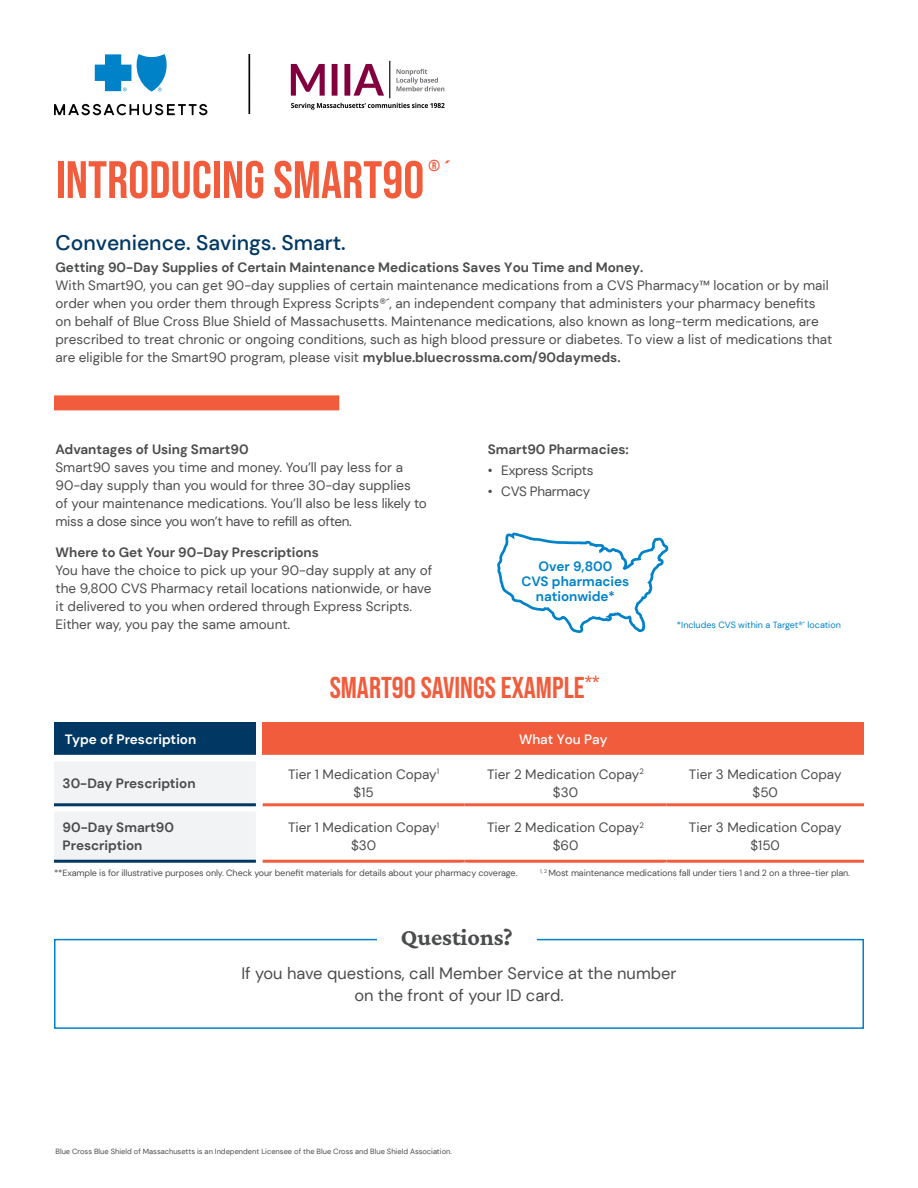
<style>
.page{position:relative;width:918px;height:1188px;background:#fff}
.page>*{position:absolute;margin:0;border:0;box-sizing:border-box;transform-origin:0 0}
.t1{font:52.5px "Bebas Neue";color:#f15c3c}
.Section_Header{font:30px "Bebas Neue";color:#f15c3c}
.t2{font:26.25px "Bebas Neue";color:#f15c3c}
.CTA_header{font:200 24px "Crimson Pro";color:#4b4c4d}
.Deck{font:500 21px "DM Sans";color:#003864}
.CTA_copy{font:16.5px/22.5px "DM Sans";color:#4b4c4d;text-align:center}
.t3{font:15.75px "Bebas Neue";color:#f15c3c}
.Deck-2{font:13.5px/18px "DM Sans";color:#4b4c4d}
.body_Copy{font:13.5px/18px "DM Sans";color:#4b4c4d;text-align:center}
.B_heads{font:700 13.5px/18px "DM Sans";color:#4b4c4d}
.B_heads-2{font:700 13.5px/15px "DM Sans";color:#0082c8;text-align:center}
.Deck-3{font:13.5px "DM Sans";letter-spacing:-.02em;color:#4b4c4d}
.B_Heads_White{font:700 13.5px "DM Sans";color:#fff}
.Chart_Head{font:500 13.5px "DM Sans";color:#fff}
.ACA-Legal-stock{font:9px "DM Sans";letter-spacing:-.01em;color:#4b4c4d}
.ACA-Legal-stock-2{font:9px "DM Sans";color:#0082c8}
.t4{font:7.5px "DM Sans";color:#4b4c4d}
.s1{font-weight:700}
</style>
<div class="page">
<svg style="left:95px;top:54px;width:72px;height:38px"></svg>
<svg style="left:54px;top:104px;width:153px;height:11px"></svg>
<svg style="left:54px;top:938px;width:810px;height:91px"></svg>
<div style="left:377px;top:918px;width:160px;height:44px;background:#fff"></div>
<svg style="left:497px;top:532px;width:172px;height:101px"></svg>
<div style="left:54px;top:395px;width:285px;height:15px;background:#f15c3c"></div>
<div style="left:54px;top:723px;width:202px;height:32px;background:#003864"></div>
<div style="left:263px;top:723px;width:601px;height:32px;background:#f15c3c"></div>
<svg style="left:263px;top:806px;width:601px;height:54px"></svg>
<svg style="left:54px;top:762px;width:209px;height:101px"></svg>
<hr style="left:54px;top:860px;width:202px;height:3px;background:#003864">
<hr style="left:54px;top:803px;width:202px;height:3px;background:#003864">
<hr style="left:263px;top:860px;width:202px;height:3px;background:#f15c3c">
<hr style="left:465px;top:860px;width:201px;height:3px;background:#f15c3c">
<hr style="left:666px;top:860px;width:198px;height:3px;background:#f15c3c">
<hr style="left:263px;top:803px;width:202px;height:3px;background:#f15c3c">
<hr style="left:465px;top:803px;width:201px;height:3px;background:#f15c3c">
<hr style="left:666px;top:803px;width:198px;height:3px;background:#f15c3c">
<svg style="left:473px;top:815px;width:6px;height:6px"></svg>
<svg style="left:685px;top:815px;width:6px;height:6px"></svg>
<img style="left:248px;top:54px;width:2px;height:60px">
<img style="left:290px;top:60px;width:155px;height:50px">
<p class="t1" style="left:56px;top:150px;width:370px">INTRODUCING SMART90</p>
<p class="t3" style="left:429px;top:157px;width:13px">®</p>
<p class="t2" style="left:440px;top:159px;width:15px">´</p>
<p class="Deck" style="left:56px;top:230px;width:292px">Convenience. Savings. Smart.</p>
<p class="Deck-2" style="left:56px;top:259px;width:778px"><span class="s1">Getting 90-Day Supplies of Certain Maintenance Medications Saves You Time and Money.<br></span>With Smart90, you can get 90-day supplies of certain maintenance medications from a CVS Pharmacy™ location or by mail order when you order them through Express Scripts®´, an independent company that administers your pharmacy benefits on behalf of Blue Cross Blue Shield of Massachusetts. Maintenance medications, also known as long-term medications, are prescribed to treat chronic or ongoing conditions, such as high blood pressure or diabetes. To view a list of medications that are eligible for the Smart90 program, please visit <span class="s1">myblue.bluecrossma.com/90daymeds.</span></p>
<p class="B_heads" style="left:56px;top:440px;width:195px">Advantages of Using Smart90</p>
<p class="body_Copy" style="left:56px;top:458px;width:373px;text-align:left">Smart90 saves you time and money. You’ll pay less for a 90-day supply than you would for three 30-day supplies of your maintenance medications. You’ll also be less likely to miss a dose since you won’t have to refill as often.</p>
<p class="B_heads" style="left:56px;top:543px;width:265px">Where to Get Your 90-Day Prescriptions</p>
<p class="body_Copy" style="left:56px;top:561px;width:378px;text-align:left">You have the choice to pick up your 90-day supply at any of the 9,800 CVS Pharmacy retail locations nationwide, or have it delivered to you when ordered through Express Scripts.<br>Either way, you pay the same amount.</p>
<p class="B_heads" style="left:488px;top:440px;width:142px">Smart90 Pharmacies:</p>
<p class="Deck-3" style="left:488px;top:462px;width:107px">• Express Scripts</p>
<p class="Deck-3" style="left:488px;top:483px;width:104px">• CVS Pharmacy</p>
<p class="B_heads-2" style="left:522px;top:558px;width:109px">Over 9,800<br>CVS pharmacies nationwide*</p>
<p class="Section_Header" style="left:330px;top:671px;width:271px">SMART90 SAVINGS EXAMPLE<sup>**</sup></p>
<p class="ACA-Legal-stock-2" style="left:677px;top:619px;width:165px">*Includes CVS within a Target®´ location</p>
<p class="B_Heads_White" style="left:65px;top:731px;width:133px">Type of Prescription</p>
<p class="Chart_Head" style="left:519px;top:731px;width:90px">What You Pay</p>
<p class="B_heads" style="left:63px;top:774px;width:135px">30-Day Prescription</p>
<p class="body_Copy" style="left:288px;top:765px;width:153px">Tier 1 Medication Copay<sup>1 </sup>$15</p>
<p class="body_Copy" style="left:487px;top:765px;width:158px">Tier 2 Medication Copay<sup>2 </sup>$30</p>
<p class="body_Copy" style="left:689px;top:765px;width:154px">Tier 3 Medication Copay $50</p>
<p class="B_heads" style="left:63px;top:818px;width:113px">90-Day Smart90<br>Prescription</p>
<p class="body_Copy" style="left:288px;top:818px;width:153px">Tier 1 Medication Copay<sup>1 </sup>$30</p>
<p class="body_Copy" style="left:487px;top:818px;width:158px">Tier 2 Medication Copay<sup>2 </sup>$60</p>
<p class="body_Copy" style="left:689px;top:818px;width:154px">Tier 3 Medication Copay $150</p>
<p class="ACA-Legal-stock" style="left:54px;top:868px;width:465px">**Example is for illustrative purposes only. Check your benefit materials for details about your pharmacy coverage.</p>
<p class="ACA-Legal-stock" style="left:540px;top:868px;width:311px"><sup>1,</sup> <sup>2</sup> Most maintenance medications fall under tiers 1 and 2 on a three-tier plan.</p>
<p class="CTA_header" style="left:401px;top:922px;width:113px">Questions?</p>
<p class="CTA_copy" style="left:241px;top:962px;width:437px">If you have questions, call Member Service at the number on the front of your ID card.</p>
<p class="t4" style="left:56px;top:1147px;width:398px">Blue Cross Blue Shield of Massachusetts is an Independent Licensee of the Blue Cross and Blue Shield Association.</p>
</div>
